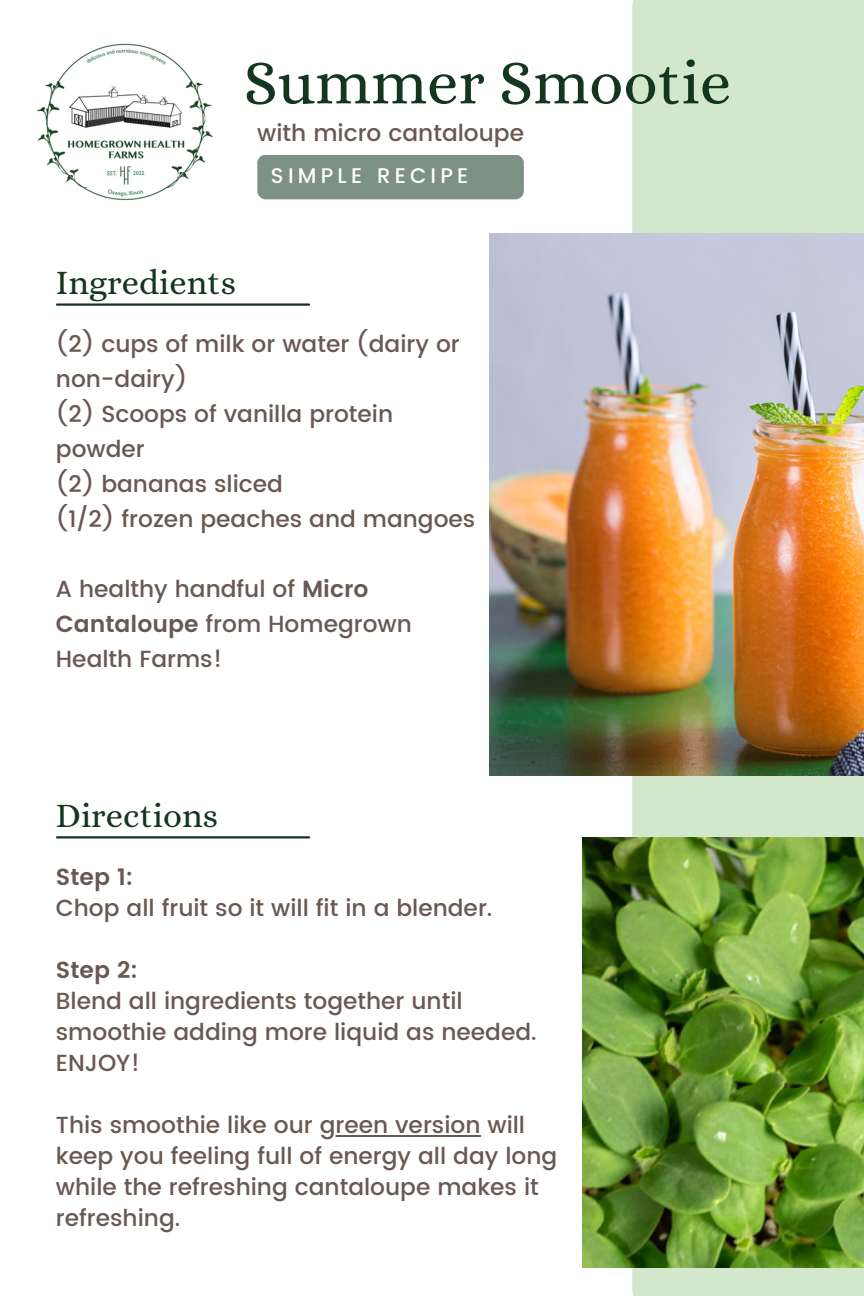
<style>
.page{position:relative;width:864px;height:1296px;background:#fff}
.page>*{position:absolute;margin:0;border:0;box-sizing:border-box;transform-origin:0 0}
.t1{font:62.4px "Alice";color:#133620}
.t2{font:34.5px "Alice";color:#133620}
.t3{font:500 23.4px/30.9px "Poppins";color:#695853}
.t4{font:600 23.4px "Poppins";color:#695853}
.t5{font:500 21.3px "Poppins";letter-spacing:.2em;color:#fff}
.s1{font-weight:600}
</style>
<div class="page">
<div style="left:632px;top:0;width:232px;height:1296px;background:#d2e7cb"></div>
<img style="left:490px;top:234px;width:374px;height:542px">
<div style="left:257px;top:155px;width:267px;height:44px;background:#7e9185;border-radius:8px"></div>
<img style="left:37px;top:43px;width:176px;height:158px">
<img style="left:583px;top:837px;width:281px;height:430px">
<hr style="left:57px;top:836px;width:252px;height:2px;background:#133620">
<hr style="left:57px;top:303px;width:252px;height:3px;background:#133620">
<hr style="left:320px;top:1135px;width:160px;height:2px;background:#695853">
<p class="t1" style="left:244px;top:47px;width:489px">Summer Smootie</p>
<p class="t3" style="left:257px;top:118px;width:268px">with micro cantaloupe</p>
<p class="t2" style="left:56px;top:263px;width:182px">Ingredients</p>
<p class="t5" style="left:271px;top:163px;width:199px">SIMPLE RECIPE</p>
<p class="t3" style="left:56px;top:327px;width:405px;line-height:34.8px">(2) cups of milk or water (dairy or non-dairy)</p>
<p class="t3" style="left:56px;top:397px;width:339px;line-height:34.8px">(2) Scoops of vanilla protein powder</p>
<p class="t3" style="left:56px;top:468px;width:229px">(2) bananas sliced</p>
<p class="t3" style="left:56px;top:503px;width:421px">(1/2) frozen peaches and mangoes</p>
<p class="t3" style="left:56px;top:571px;width:358px;line-height:34.8px">A healthy handful of <span class="s1">Micro<br>Cantaloupe</span> from Homegrown<br>Health Farms!</p>
<p class="t2" style="left:56px;top:795px;width:164px">Directions</p>
<p class="t4" style="left:56px;top:863px;width:79px">Step 1:</p>
<p class="t3" style="left:56px;top:892px;width:438px">Chop all fruit so it will fit in a blender.</p>
<p class="t4" style="left:56px;top:956px;width:83px">Step 2:</p>
<p class="t3" style="left:56px;top:985px;width:482px">Blend all ingredients together until smoothie adding more liquid as needed.<br>ENJOY!</p>
<p class="t3" style="left:56px;top:1110px;width:503px">This smoothie like our green version will keep you feeling full of energy all day long while the refreshing cantaloupe makes it refreshing.</p>
</div>
